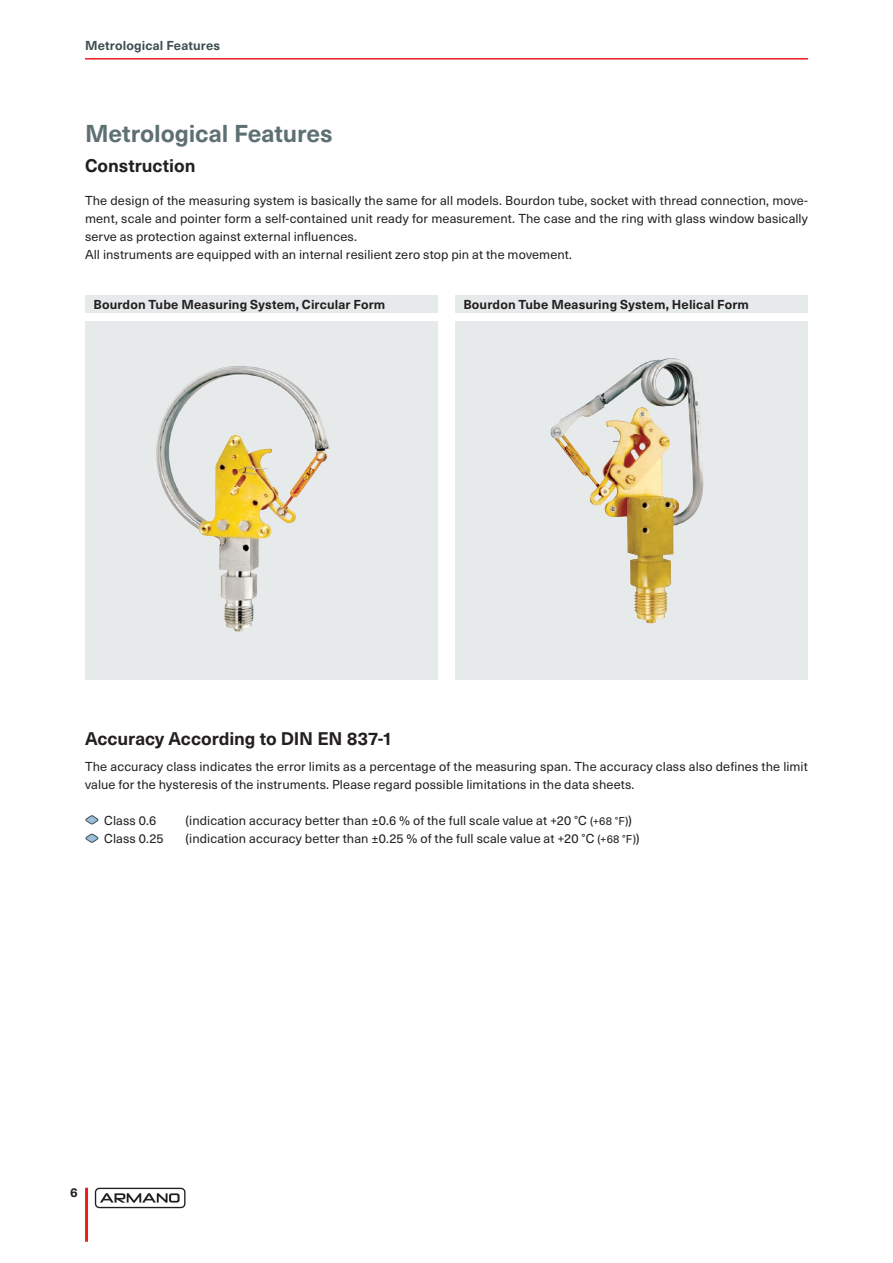
<style>
.page{position:relative;width:893px;height:1263px;background:#fff}
.page>*{position:absolute;margin:0;border:0;box-sizing:border-box;transform-origin:0 0}
.t1{font:700 24px "Neue Haas Unica W1 G";letter-spacing:-.005em;color:#5e7073}
.t2{font:700 18px "Neue Haas Unica W1 G";letter-spacing:-.005em;color:#231f20}
.t3{font:12.75px/18px "Neue Haas Unica W1 G";letter-spacing:.01em;color:#231f20}
.t4{font:700 12.75px "Neue Haas Unica W1 G";letter-spacing:.01em;color:#231f20}
.t5{font:700 12.75px "Neue Haas Unica W1 G";letter-spacing:.01em;color:#3d4f51}
.s1{font-size:11.25px}
</style>
<div class="page">
<hr style="left:85px;top:1188px;width:3px;height:54px;background:#ee1d23">
<div style="left:95px;top:1188px;width:90px;height:20px;border:1px solid #231f20;border-radius:4px"></div>
<svg style="left:100px;top:1193px;width:80px;height:10px"></svg>
<hr style="left:85px;top:58px;width:723px;height:2px;background:#ee1d23">
<div style="left:85px;top:296px;width:353px;height:17px;background:#e6eaeb"></div>
<div style="left:85px;top:321px;width:353px;height:358px;background:#e6eaeb"></div>
<div style="left:455px;top:296px;width:353px;height:17px;background:#e6eaeb"></div>
<div style="left:455px;top:321px;width:353px;height:358px;background:#e6eaeb"></div>
<img style="left:550px;top:358px;width:153px;height:266px">
<img style="left:156px;top:366px;width:174px;height:265px">
<svg style="left:86px;top:834px;width:12px;height:8px"></svg>
<svg style="left:86px;top:815px;width:12px;height:9px"></svg>
<p class="t5" style="left:85px;top:36px;width:137px">Metrological Features</p>
<h1 class="t1" style="left:85px;top:115px;width:249px">Metrological Features</h1>
<h2 class="t2" style="left:85px;top:152px;width:112px">Construction</h2>
<p class="t3" style="left:85px;top:191px;width:724px">The design of the measuring system is basically the same for all models. Bourdon tube, socket with thread connection, move&shy;ment, scale and pointer form a self-contained unit ready for measurement. The case and the ring with glass window basically serve as protection against external influences.<br>All instruments are equipped with an internal resilient zero stop pin at the movement.</p>
<p class="t4" style="left:94px;top:295px;width:293px">Bourdon Tube Measuring System, Circular Form</p>
<p class="t4" style="left:463px;top:295px;width:287px">Bourdon Tube Measuring System, Helical Form</p>
<h2 class="t2" style="left:85px;top:725px;width:309px">Accuracy According to DIN EN 837-1</h2>
<p class="t3" style="left:85px;top:757px;width:724px">The accuracy class indicates the error limits as a percentage of the measuring span. The accuracy class also defines the limit value for the hysteresis of the instruments. Please regard possible limitations in the data sheets.</p>
<p class="t3" style="left:104px;top:811px;width:54px">Class 0.6</p>
<p class="t3" style="left:186px;top:811px;width:448px">(indication accuracy better than ±0.6 % of the full scale value at +20 °C <span class="s1">(+68 °F)</span>)</p>
<p class="t3" style="left:104px;top:829px;width:61px">Class 0.25</p>
<p class="t3" style="left:186px;top:829px;width:455px">(indication accuracy better than ±0.25 % of the full scale value at +20 °C <span class="s1">(+68 °F)</span>)</p>
<p class="t4" style="left:70px;top:1183px;width:9px">6</p>
</div>
